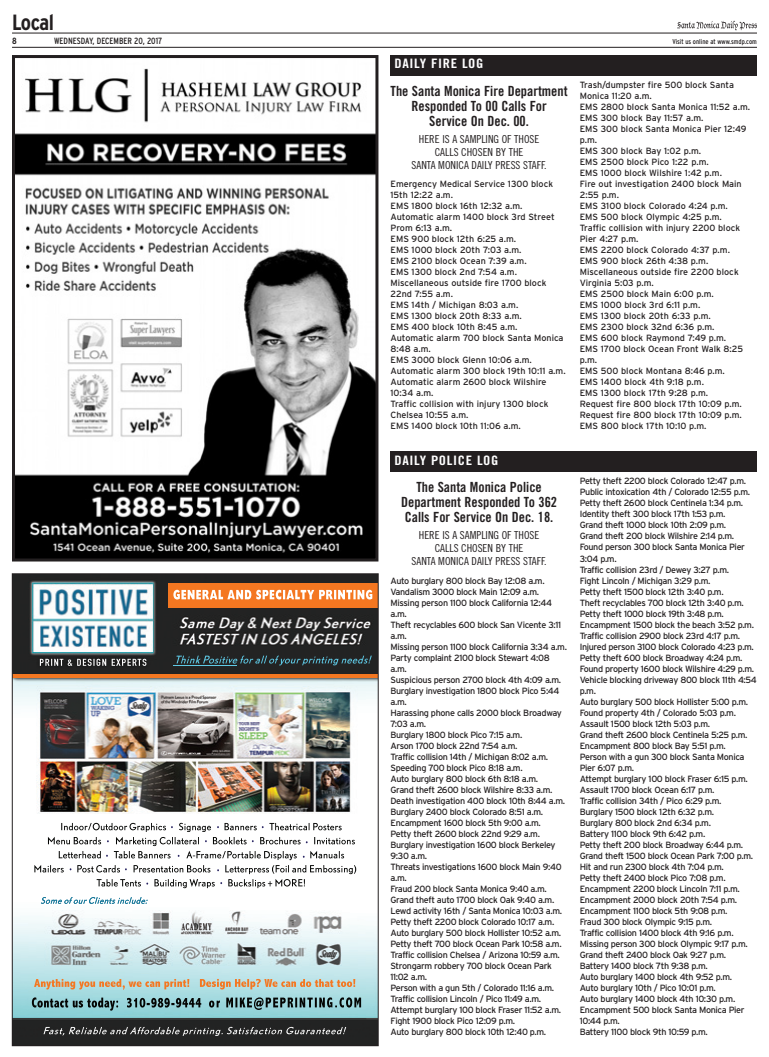
<style>
.page{position:relative;width:769px;height:1057px;background:#fff}
.page>*{position:absolute;margin:0;border:0;box-sizing:border-box;transform-origin:0 0}
.t1{font:700 condensed 22px "Interstate";letter-spacing:-.03em;color:#231f20}
.t2{font:14px/15px "Trade Gothic Bold Cond Twenty";color:#231f20;text-align:center}
.t3{font:13px "Trade Gothic Bold Cond Twenty";letter-spacing:.045em;color:#fff;scale:1.12 1}
.t4{font:11px/13px "Trade Gothic Cond Eighteen";color:#231f20;text-align:center}
.t5{font:9px/11px "Interstate";letter-spacing:-.04em;color:#231f20}
.t6{font:9px/11px "Interstate";color:#231f20}
.t7{font:condensed 9px "Interstate";color:#231f20}
.t8{font:700 condensed 9px "Interstate";color:#231f20}
.t9{font:condensed 7px "Interstate";color:#231f20}
</style>
<div class="page">
<hr style="left:12px;top:33px;width:744px;height:1px;background:#231f20">
<hr style="left:12px;top:47px;width:744px;height:1px;background:#231f20">
<svg style="left:677px;top:21px;width:79px;height:9px"></svg>
<div style="left:390px;top:451px;width:366px;height:20px;background:#231f20"></div>
<div style="left:390px;top:55px;width:366px;height:20px;background:#231f20"></div>
<img style="left:16px;top:68px;width:358px;height:489px">
<div style="left:12px;top:55px;width:366px;height:506px;border:3px solid #231f20"></div>
<img style="left:14px;top:677px;width:362px;height:340px">
<img style="left:14px;top:575px;width:362px;height:97px">
<img style="left:14px;top:672px;width:362px;height:2px">
<img style="left:14px;top:1019px;width:362px;height:24px">
<img style="left:14px;top:1017px;width:362px;height:2px">
<img style="left:14px;top:674px;width:362px;height:3px">
<img style="left:34px;top:978px;width:70px;height:11px">
<img style="left:43px;top:1026px;width:85px;height:8px">
<img style="left:61px;top:822px;width:83px;height:8px">
<img style="left:41px;top:896px;width:74px;height:7px">
<img style="left:176px;top:655px;width:98px;height:8px">
<img style="left:324px;top:655px;width:47px;height:10px">
<img style="left:174px;top:665px;width:62px;height:1px">
<img style="left:168px;top:583px;width:208px;height:24px">
<img style="left:173px;top:589px;width:152px;height:10px">
<img style="left:32px;top:997px;width:60px;height:10px">
<img style="left:33px;top:583px;width:119px;height:68px">
<img style="left:40px;top:658px;width:52px;height:7px">
<h1 class="t1" style="left:12px;top:14px;width:43px">Local</h1>
<p class="t8" style="left:12px;top:37px;width:6px">8</p>
<p class="t7" style="left:54px;top:37px;width:109px">WEDNESDAY, DECEMBER 20, 2017</p>
<p class="t9" style="left:672px;top:38px;width:86px">Visit us online at www.smdp.com</p>
<h3 class="t3" style="left:394px;top:59px;width:81px">DAILY FIRE LOG</h3>
<h2 class="t2" style="left:390px;top:84px;width:178px">The Santa Monica Fire Department<br>Responded To 00 Calls For<br>Service On Dec. 00.</h2>
<p class="t4" style="left:411px;top:133px;width:136px">HERE IS A SAMPLING OF THOSE<br>CALLS CHOSEN BY THE<br>SANTA MONICA DAILY PRESS STAFF.</p>
<p class="t6" style="left:390px;top:179px;width:176px">Emergency Medical Service 1300 block<br>15th 12:22 a.m.<br>EMS 1800 block 16th 12:32 a.m.<br>Automatic alarm 1400 block 3rd Street<br>Prom 6:13 a.m.<br>EMS 900 block 12th 6:25 a.m.<br>EMS 1000 block 20th 7:03 a.m.<br>EMS 2100 block Ocean 7:39 a.m.<br>EMS 1300 block 2nd 7:54 a.m.<br>Miscellaneous outside fire 1700 block<br>22nd 7:55 a.m.<br>EMS 14th / Michigan 8:03 a.m.<br>EMS 1300 block 20th 8:33 a.m.<br>EMS 400 block 10th 8:45 a.m.<br>Automatic alarm 700 block Santa Monica<br>8:48 a.m.<br>EMS 3000 block Glenn 10:06 a.m.<br>Automatic alarm 300 block 19th 10:11 a.m.<br>Automatic alarm 2600 block Wilshire<br>10:34 a.m.<br>Traffic collision with injury 1300 block<br>Chelsea 10:55 a.m.<br>EMS 1400 block 10th 11:06 a.m.</p>
<h3 class="t3" style="left:394px;top:455px;width:94px">DAILY POLICE LOG</h3>
<h2 class="t2" style="left:401px;top:480px;width:157px">The Santa Monica Police<br>Department Responded To 362<br>Calls For Service On Dec. 18.</h2>
<p class="t4" style="left:411px;top:529px;width:136px">HERE IS A SAMPLING OF THOSE<br>CALLS CHOSEN BY THE<br>SANTA MONICA DAILY PRESS STAFF.</p>
<p class="t5" style="left:390px;top:575px;width:178px">Auto burglary 800 block Bay 12:08 a.m.<br>Vandalism 3000 block Main 12:09 a.m.<br>Missing person 1100 block California 12:44 a.m.<br>Theft recyclables 600 block San Vicente 3:11 a.m.<br>Missing person 1100 block California 3:34 a.m.<br>Party complaint 2100 block Stewart 4:08 a.m.<br>Suspicious person 2700 block 4th 4:09 a.m.<br>Burglary investigation 1800 block Pico 5:44 a.m.<br>Harassing phone calls 2000 block Broadway 7:03 a.m.<br>Burglary 1800 block Pico 7:15 a.m.<br>Arson 1700 block 22nd 7:54 a.m.<br>Traffic collision 14th / Michigan 8:02 a.m.<br>Speeding 700 block Pico 8:18 a.m.<br>Auto burglary 800 block 6th 8:18 a.m.<br>Grand theft 2600 block Wilshire 8:33 a.m.<br>Death investigation 400 block 10th 8:44 a.m.<br>Burglary 2400 block Colorado 8:51 a.m.<br>Encampment 1600 block 5th 9:00 a.m.<br>Petty theft 2600 block 22nd 9:29 a.m.<br>Burglary investigation 1600 block Berkeley 9:30 a.m.<br>Threats investigations 1600 block Main 9:40 a.m.<br>Fraud 200 block Santa Monica 9:40 a.m.<br>Grand theft auto 1700 block Oak 9:40 a.m.<br>Lewd activity 16th / Santa Monica 10:03 a.m.<br>Petty theft 2200 block Colorado 10:17 a.m.<br>Auto burglary 500 block Hollister 10:52 a.m.<br>Petty theft 700 block Ocean Park 10:58 a.m.<br>Traffic collision Chelsea / Arizona 10:59 a.m.<br>Strongarm robbery 700 block Ocean Park 11:02 a.m.<br>Person with a gun 5th / Colorado 11:16 a.m.<br>Traffic collision Lincoln / Pico 11:49 a.m.<br>Attempt burglary 100 block Fraser 11:52 a.m.<br>Fight 1900 block Pico 12:09 p.m.<br>Auto burglary 800 block 10th 12:40 p.m.</p>
<p class="t6" style="left:579px;top:80px;width:172px">Trash/dumpster fire 500 block Santa<br>Monica 11:20 a.m.<br>EMS 2800 block Santa Monica 11:52 a.m.<br>EMS 300 block Bay 11:57 a.m.<br>EMS 300 block Santa Monica Pier 12:49 p.m.<br>EMS 300 block Bay 1:02 p.m.<br>EMS 2500 block Pico 1:22 p.m.<br>EMS 1000 block Wilshire 1:42 p.m.<br>Fire out investigation 2400 block Main<br>2:55 p.m.<br>EMS 3100 block Colorado 4:24 p.m.<br>EMS 500 block Olympic 4:25 p.m.<br>Traffic collision with injury 2200 block<br>Pier 4:27 p.m.<br>EMS 2200 block Colorado 4:37 p.m.<br>EMS 900 block 26th 4:38 p.m.<br>Miscellaneous outside fire 2200 block<br>Virginia 5:03 p.m.<br>EMS 2500 block Main 6:00 p.m.<br>EMS 1000 block 3rd 6:11 p.m.<br>EMS 1300 block 20th 6:33 p.m.<br>EMS 2300 block 32nd 6:36 p.m.<br>EMS 600 block Raymond 7:49 p.m.<br>EMS 1700 block Ocean Front Walk 8:25 p.m.<br>EMS 500 block Montana 8:46 p.m.<br>EMS 1400 block 4th 9:18 p.m.<br>EMS 1300 block 17th 9:28 p.m.<br>Request fire 800 block 17th 10:09 p.m.<br>Request fire 800 block 17th 10:09 p.m.<br>EMS 800 block 17th 10:10 p.m.</p>
<p class="t5" style="left:579px;top:476px;width:178px">Petty theft 2200 block Colorado 12:47 p.m.<br>Public intoxication 4th / Colorado 12:55 p.m.<br>Petty theft 2600 block Centinela 1:34 p.m.<br>Identity theft 300 block 17th 1:53 p.m.<br>Grand theft 1000 block 10th 2:09 p.m.<br>Grand theft 200 block Wilshire 2:14 p.m.<br>Found person 300 block Santa Monica Pier 3:04 p.m.<br>Traffic collision 23rd / Dewey 3:27 p.m.<br>Fight Lincoln / Michigan 3:29 p.m.<br>Petty theft 1500 block 12th 3:40 p.m.<br>Theft recyclables 700 block 12th 3:40 p.m.<br>Petty theft 1000 block 19th 3:48 p.m.<br>Encampment 1500 block the beach 3:52 p.m.<br>Traffic collision 2900 block 23rd 4:17 p.m.<br>Injured person 3100 block Colorado 4:23 p.m.<br>Petty theft 600 block Broadway 4:24 p.m.<br>Found property 1600 block Wilshire 4:29 p.m.<br>Vehicle blocking driveway 800 block 11th 4:54 p.m.<br>Auto burglary 500 block Hollister 5:00 p.m.<br>Found property 4th / Colorado 5:03 p.m.<br>Assault 1500 block 12th 5:03 p.m.<br>Grand theft 2600 block Centinela 5:25 p.m.<br>Encampment 800 block Bay 5:51 p.m.<br>Person with a gun 300 block Santa Monica Pier 6:07 p.m.<br>Attempt burglary 100 block Fraser 6:15 p.m.<br>Assault 1700 block Ocean 6:17 p.m.<br>Traffic collision 34th / Pico 6:29 p.m.<br>Burglary 1500 block 12th 6:32 p.m.<br>Burglary 800 block 2nd 6:34 p.m.<br>Battery 1100 block 9th 6:42 p.m.<br>Petty theft 200 block Broadway 6:44 p.m.<br>Grand theft 1500 block Ocean Park 7:00 p.m.<br>Hit and run 2300 block 4th 7:04 p.m.<br>Petty theft 2400 block Pico 7:08 p.m.<br>Encampment 2200 block Lincoln 7:11 p.m.<br>Encampment 2000 block 20th 7:54 p.m.<br>Encampment 1100 block 5th 9:08 p.m.<br>Fraud 300 block Olympic 9:15 p.m.<br>Traffic collision 1400 block 4th 9:16 p.m.<br>Missing person 300 block Olympic 9:17 p.m.<br>Grand theft 2400 block Oak 9:27 p.m.<br>Battery 1400 block 7th 9:38 p.m.<br>Auto burglary 1400 block 4th 9:52 p.m.<br>Auto burglary 10th / Pico 10:01 p.m.<br>Auto burglary 1400 block 4th 10:30 p.m.<br>Encampment 500 block Santa Monica Pier 10:44 p.m.<br>Battery 1100 block 9th 10:59 p.m.</p>
</div>
